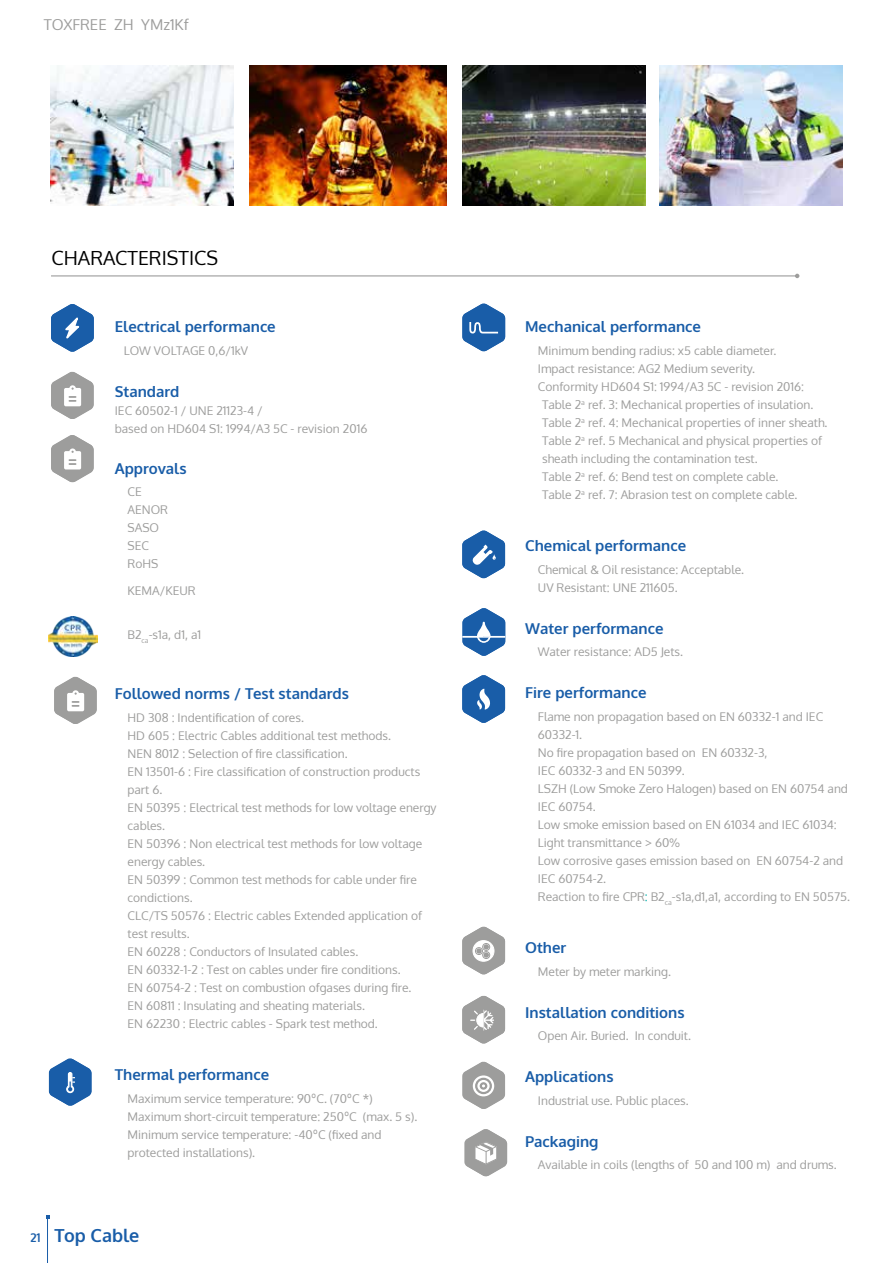
<style>
.page{position:relative;width:893px;height:1263px;background:#fff}
.page>*{position:absolute;margin:0;border:0;box-sizing:border-box;transform-origin:0 0}
.t1{font:19.5px "Oxygen";color:#000}
.t2{font:700 18px "Oxygen";color:#195da8}
.t3{font:700 15px "Oxygen";color:#195da8}
.t4{font:15px "Oxygen";color:#9d9d9c}
.t5{font:12px/18px "Oxygen";color:#9d9d9c}
.s1{font-size:12px}
.s2{color:#00afaa}
</style>
<div class="page">
<hr style="left:47px;top:1217px;width:1px;height:46px;background:#195da8">
<img style="left:250px;top:65px;width:196px;height:140px">
<img style="left:50px;top:65px;width:183px;height:140px">
<img style="left:659px;top:65px;width:184px;height:140px">
<img style="left:463px;top:65px;width:183px;height:140px">
<hr style="left:51px;top:275px;width:746px;height:1px;background:#9d9d9c">
<svg style="left:795px;top:274px;width:4px;height:4px"></svg>
<img style="left:49px;top:616px;width:49px;height:40px">
<svg style="left:51px;top:304px;width:43px;height:48px"></svg>
<svg style="left:462px;top:303px;width:43px;height:48px"></svg>
<svg style="left:49px;top:1058px;width:43px;height:48px"></svg>
<svg style="left:462px;top:608px;width:43px;height:48px"></svg>
<svg style="left:462px;top:675px;width:43px;height:48px"></svg>
<svg style="left:462px;top:530px;width:43px;height:48px"></svg>
<svg style="left:462px;top:1061px;width:43px;height:48px"></svg>
<svg style="left:51px;top:435px;width:43px;height:47px"></svg>
<svg style="left:51px;top:372px;width:43px;height:47px"></svg>
<svg style="left:462px;top:995px;width:43px;height:49px"></svg>
<svg style="left:464px;top:1129px;width:43px;height:47px"></svg>
<svg style="left:462px;top:926px;width:43px;height:49px"></svg>
<svg style="left:54px;top:676px;width:43px;height:48px"></svg>
<p class="t4" style="left:44px;top:15px;width:146px">TOXFREE ZH YMz1Kf</p>
<h1 class="t1" style="left:52px;top:245px;width:168px">CHARACTERISTICS</h1>
<p class="t3" style="left:115px;top:317px;width:162px">Electrical performance</p>
<p class="t5" style="left:124px;top:341px;width:126px">LOW VOLTAGE 0,6/1kV</p>
<p class="t3" style="left:115px;top:382px;width:66px">Standard</p>
<p class="t5" style="left:115px;top:401px;width:254px">IEC 60502-1 / UNE 21123-4 /<br>based on HD604 S1: 1994/A3 5C - revision 2016</p>
<p class="t3" style="left:115px;top:459px;width:73px">Approvals</p>
<p class="t5" style="left:128px;top:483px;width:42px">CE<br>AENOR<br>SASO<br>SEC<br>RoHS</p>
<p class="t5" style="left:128px;top:581px;width:70px">KEMA/KEUR</p>
<p class="t5" style="left:128px;top:626px;width:75px">B2<sub>ca</sub>-s1a, d1, a1</p>
<p class="t3" style="left:115px;top:684px;width:236px">Followed norms / Test standards</p>
<p class="t5" style="left:128px;top:708px;width:311px">HD 308 : Indentification of cores.<br>HD 605 : Electric Cables additional test methods.<br>NEN 8012 : Selection of fire classification.<br>EN 13501-6 : Fire classification of construction products part 6.<br>EN 50395 : Electrical test methods for low voltage energy cables.<br>EN 50396 : Non electrical test methods for low voltage energy cables.<br>EN 50399 : Common test methods for cable under fire condictions.<br>CLC/TS 50576 : Electric cables Extended application of test results.<br>EN 60228 : Conductors of Insulated cables.<br>EN 60332-1-2 : Test on cables under fire conditions.<br>EN 60754-2 : Test on combustion ofgases during fire.<br>EN 60811 : Insulating and sheating materials.<br>EN 62230 : Electric cables - Spark test method.</p>
<p class="t3" style="left:115px;top:1065px;width:156px">Thermal performance</p>
<p class="t5" style="left:128px;top:1089px;width:291px">Maximum service temperature: 90ºC. (70ºC *)<br>Maximum short-circuit temperature: 250ºC (max. 5 s).<br>Minimum service temperature: -40ºC (fixed and protected installations).</p>
<h2 class="t2" style="left:30px;top:1225px;width:110px"><span class="s1">21</span> Top Cable</h2>
<p class="t3" style="left:525px;top:317px;width:177px">Mechanical performance</p>
<p class="t5" style="left:538px;top:341px;width:240px">Minimum bending radius: x5 cable diameter.</p>
<p class="t5" style="left:538px;top:359px;width:219px">Impact resistance: AG2 Medium severity.</p>
<p class="t5" style="left:538px;top:377px;width:268px">Conformity HD604 S1: 1994/A3 5C - revision 2016:</p>
<p class="t5" style="left:542px;top:395px;width:273px">Table 2<sup>a</sup> ref. 3: Mechanical properties of insulation.</p>
<p class="t5" style="left:542px;top:413px;width:287px">Table 2<sup>a</sup> ref. 4: Mechanical properties of inner sheath.</p>
<p class="t5" style="left:542px;top:431px;width:281px">Table 2<sup>a</sup> ref. 5 Mechanical and physical properties of</p>
<p class="t5" style="left:542px;top:449px;width:217px">sheath including the contamination test.</p>
<p class="t5" style="left:542px;top:467px;width:238px">Table 2<sup>a</sup> ref. 6: Bend test on complete cable.</p>
<p class="t5" style="left:542px;top:485px;width:257px">Table 2<sup>a</sup> ref. 7: Abrasion test on complete cable.</p>
<p class="t3" style="left:525px;top:536px;width:163px">Chemical performance</p>
<p class="t5" style="left:538px;top:560px;width:208px">Chemical &amp; Oil resistance: Acceptable.<br>UV Resistant: UNE 211605.</p>
<p class="t3" style="left:525px;top:619px;width:140px">Water performance</p>
<p class="t5" style="left:538px;top:643px;width:147px">Water resistance: AD5 Jets.</p>
<p class="t3" style="left:525px;top:683px;width:123px">Fire performance</p>
<p class="t5" style="left:538px;top:707px;width:314px">Flame non propagation based on EN 60332-1 and IEC 60332-1.<br>No fire propagation based on EN 60332-3,<br>IEC 60332-3 and EN 50399.<br>LSZH (Low Smoke Zero Halogen) based on EN 60754 and IEC 60754.<br>Low smoke emission based on EN 61034 and IEC 61034:<br>Light transmittance &gt; 60%<br>Low corrosive gases emission based on EN 60754-2 and IEC 60754-2.<br>Reaction to fire CPR<span class="s2">:</span> B2<sub>ca</sub>-s1a,d1,a1, according to EN 50575.</p>
<p class="t3" style="left:525px;top:938px;width:43px">Other</p>
<p class="t5" style="left:538px;top:962px;width:135px">Meter by meter marking.</p>
<p class="t3" style="left:525px;top:1003px;width:161px">Installation conditions</p>
<p class="t5" style="left:538px;top:1027px;width:155px">Open Air. Buried. In conduit.</p>
<p class="t3" style="left:525px;top:1067px;width:90px">Applications</p>
<p class="t5" style="left:538px;top:1091px;width:152px">Industrial use. Public places.</p>
<p class="t3" style="left:525px;top:1132px;width:75px">Packaging</p>
<p class="t5" style="left:538px;top:1156px;width:300px">Available in coils (lengths of 50 and 100 m) and drums.</p>
</div>
